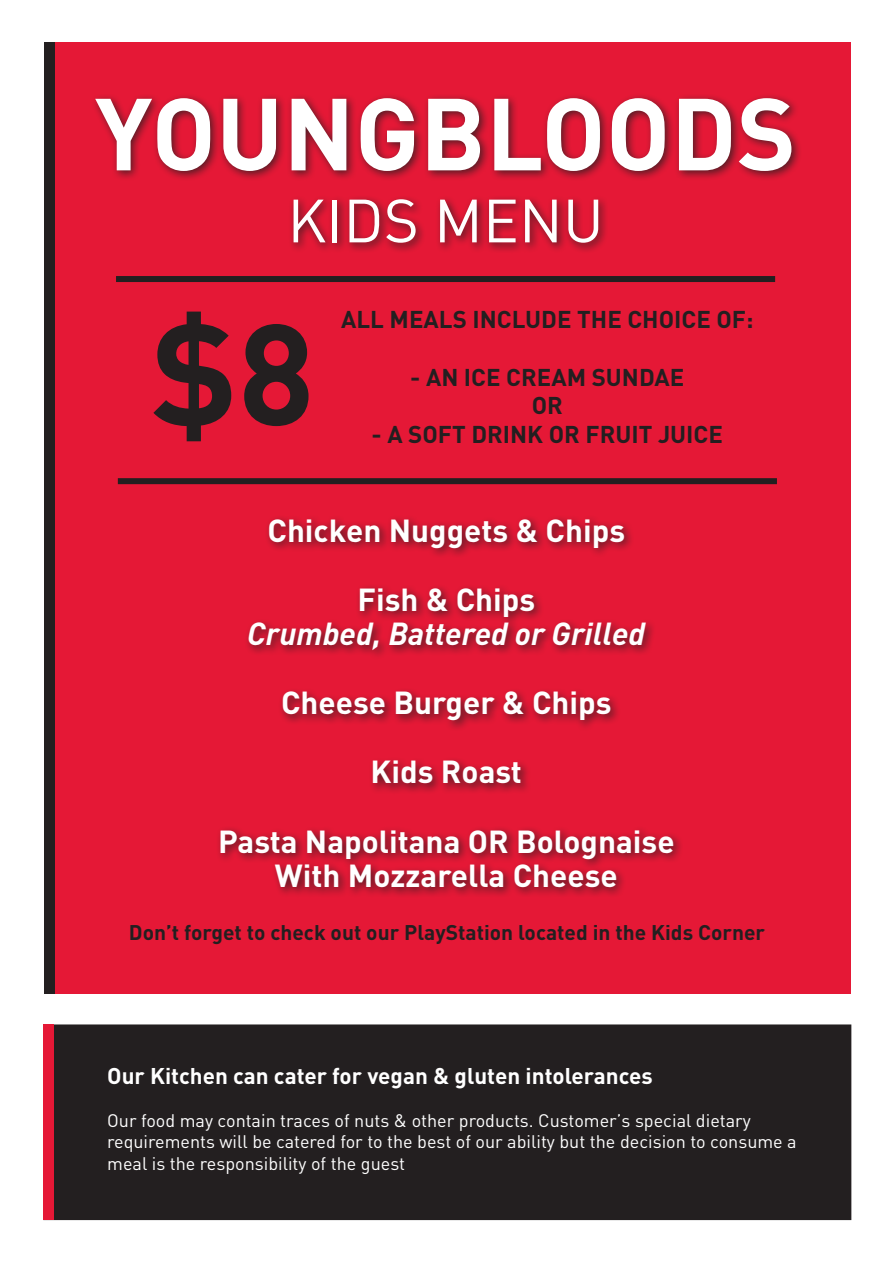
<style>
.page{position:relative;width:893px;height:1263px;background:#fff}
.page>*{position:absolute;margin:0;border:0;box-sizing:border-box;transform-origin:0 0}
.t1{font:700 141px "DIN";color:#231f20}
.t2{font:700 100.5px "DIN";color:#fff}
.t3{font:60px "DIN";color:#fff}
.t4{font:700 31.5px "DIN";color:#fff}
.t5{font:italic 700 31.5px "DIN";color:#fff}
.t6{font:700 24px "DIN";color:#231f20}
.t7{font:700 22.5px "DIN";color:#fff}
.t8{font:700 21px "DIN";color:#231f20}
.t9{font:18px/21.6px "DIN";color:#fff}
</style>
<div class="page">
<div style="left:44px;top:43px;width:807px;height:951px;background:#e51836"></div>
<div style="left:44px;top:1025px;width:807px;height:194px;background:#231f20"></div>
<div style="left:43px;top:1024px;width:808px;height:196px;border:2px solid #231f20"></div>
<div style="left:91px;top:93px;width:712px;height:161px;background:#231f20;opacity:.75"></div>
<div style="left:216px;top:514px;width:468px;height:384px;background:#231f20;opacity:.75"></div>
<div style="left:118px;top:478px;width:659px;height:6px;background:#231f20"></div>
<div style="left:116px;top:276px;width:659px;height:6px;background:#231f20"></div>
<div style="left:44px;top:43px;width:11px;height:951px;background:#231f20"></div>
<div style="left:43px;top:1024px;width:11px;height:196px;background:#e51836"></div>
<p class="t2" style="left:95px;top:68px;width:703px">YOUNGBLOODS</p>
<p class="t3" style="left:287px;top:183px;width:318px">KIDS MENU</p>
<p class="t1" style="left:151px;top:282px;width:165px">$8</p>
<p class="t6" style="left:341px;top:304px;width:414px">ALL MEALS INCLUDE THE CHOICE OF:</p>
<p class="t6" style="left:410px;top:361px;width:276px">- AN ICE CREAM SUNDAE</p>
<p class="t6" style="left:532px;top:390px;width:33px">OR</p>
<p class="t6" style="left:372px;top:419px;width:353px">- A SOFT DRINK OR FRUIT JUICE</p>
<p class="t4" style="left:267px;top:510px;width:359px">Chicken Nuggets &amp; Chips</p>
<p class="t4" style="left:357px;top:579px;width:179px">Fish &amp; Chips</p>
<p class="t5" style="left:247px;top:614px;width:400px">Crumbed, Battered or Grilled</p>
<p class="t4" style="left:281px;top:682px;width:332px">Cheese Burger &amp; Chips</p>
<p class="t4" style="left:371px;top:751px;width:153px">Kids Roast</p>
<p class="t4" style="left:218px;top:820px;width:458px">Pasta Napolitana OR Bolognaise</p>
<p class="t4" style="left:275px;top:855px;width:344px">With Mozzarella Cheese</p>
<p class="t8" style="left:129px;top:918px;width:638px">Don’t forget to check out our PlayStation located in the Kids Corner</p>
<p class="t7" style="left:107px;top:1061px;width:547px">Our Kitchen can cater for vegan &amp; gluten intolerances</p>
<p class="t9" style="left:107px;top:1109px;width:691px">Our food may contain traces of nuts &amp; other products. Customer’s special dietary requirements will be catered for to the best of our ability but the decision to consume a meal is the responsibility of the guest</p>
</div>
